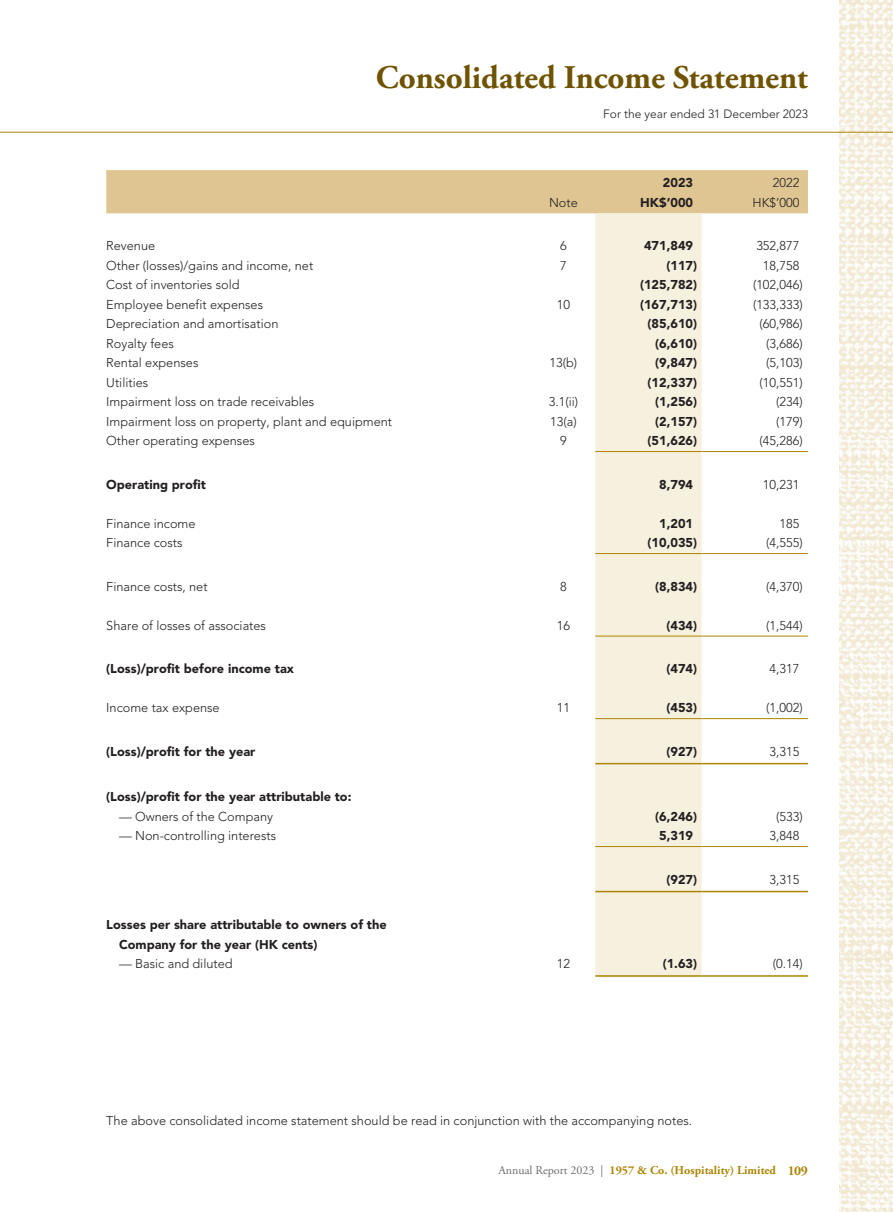
<style>
.page{position:relative;width:893px;height:1212px;background:#fff}
.page>*{position:absolute;margin:0;border:0;box-sizing:border-box;transform-origin:0 0}
.t1{font:700 33px "Adobe Garamond Pro";color:#6f5300}
.t2{font:700 13.5px "Adobe Garamond Pro";color:#ad8504}
._50_Table_txt{font:300 12.75px "Avenir LT Std";color:#231f20}
._50_Table_txt-2{font:900 12.75px/19.5px "Avenir LT Std";color:#231f20}
._00_txt{font:300 12.75px "Avenir LT Std";color:#231f20}
.t3{font:700 12px "Adobe Garamond Pro";color:#ad8504}
.t4{font:300 12px "Avenir LT Std";color:#231f20}
.s1{font-weight:400;color:#6c6d70}
</style>
<div class="page">
<img style="left:840px;top:0;width:53px;height:1212px">
<hr style="left:0;top:132px;width:893px;height:1px;background:#ad8504">
<div style="left:106px;top:170px;width:702px;height:43px;background:#dec591"></div>
<div style="left:595px;top:213px;width:107px;height:762px;background:#f6f0df"></div>
<hr style="left:595px;top:451px;width:107px;height:1px;background:#ad8504">
<hr style="left:702px;top:451px;width:106px;height:1px;background:#ad8504">
<hr style="left:595px;top:553px;width:107px;height:1px;background:#ad8504">
<hr style="left:702px;top:553px;width:106px;height:1px;background:#ad8504">
<hr style="left:595px;top:636px;width:107px;height:1px;background:#ad8504">
<hr style="left:702px;top:636px;width:106px;height:1px;background:#ad8504">
<hr style="left:595px;top:718px;width:107px;height:1px;background:#ad8504">
<hr style="left:702px;top:718px;width:106px;height:1px;background:#ad8504">
<hr style="left:595px;top:763px;width:107px;height:1px;background:#ad8504">
<hr style="left:702px;top:763px;width:106px;height:1px;background:#ad8504">
<hr style="left:595px;top:846px;width:107px;height:1px;background:#ad8504">
<hr style="left:702px;top:846px;width:106px;height:1px;background:#ad8504">
<hr style="left:595px;top:891px;width:107px;height:1px;background:#ad8504">
<hr style="left:702px;top:891px;width:106px;height:1px;background:#ad8504">
<hr style="left:595px;top:975px;width:107px;height:2px;background:#ad8504">
<hr style="left:702px;top:975px;width:106px;height:2px;background:#ad8504">
<p class="t1" style="left:376px;top:58px;width:433px">Consolidated Income Statement</p>
<p class="t4" style="left:603px;top:107px;width:206px">For the year ended 31 December 2023</p>
<p class="_50_Table_txt-2" style="left:663px;top:173px;width:32px">2023</p>
<p class="_50_Table_txt" style="left:773px;top:176px;width:28px">2022</p>
<p class="_50_Table_txt" style="left:549px;top:195px;width:30px">Note</p>
<p class="_50_Table_txt-2" style="left:640px;top:193px;width:54px">HK$’000</p>
<p class="_50_Table_txt" style="left:753px;top:195px;width:48px">HK$’000</p>
<p class="_50_Table_txt" style="left:106px;top:238px;width:50px">Revenue</p>
<p class="_50_Table_txt" style="left:560px;top:238px;width:8px">6</p>
<p class="_50_Table_txt-2" style="left:644px;top:236px;width:51px">471,849</p>
<p class="_50_Table_txt" style="left:756px;top:238px;width:45px">352,877</p>
<p class="_50_Table_txt" style="left:106px;top:258px;width:208px">Other (losses)/gains and income, net</p>
<p class="_50_Table_txt" style="left:560px;top:258px;width:8px">7</p>
<p class="_50_Table_txt-2" style="left:666px;top:255px;width:32px">(117)</p>
<p class="_50_Table_txt" style="left:763px;top:258px;width:38px">18,758</p>
<p class="_50_Table_txt" style="left:106px;top:277px;width:135px">Cost of inventories sold</p>
<p class="_50_Table_txt-2" style="left:640px;top:275px;width:59px">(125,782)</p>
<p class="_50_Table_txt" style="left:753px;top:277px;width:51px">(102,046)</p>
<p class="_50_Table_txt" style="left:106px;top:297px;width:158px">Employee benefit expenses</p>
<p class="_50_Table_txt" style="left:557px;top:297px;width:15px">10</p>
<p class="_50_Table_txt-2" style="left:640px;top:294px;width:59px">(167,713)</p>
<p class="_50_Table_txt" style="left:753px;top:297px;width:51px">(133,333)</p>
<p class="_50_Table_txt" style="left:106px;top:316px;width:174px">Depreciation and amortisation</p>
<p class="_50_Table_txt-2" style="left:648px;top:314px;width:51px">(85,610)</p>
<p class="_50_Table_txt" style="left:760px;top:316px;width:45px">(60,986)</p>
<p class="_50_Table_txt" style="left:106px;top:336px;width:69px">Royalty fees</p>
<p class="_50_Table_txt-2" style="left:655px;top:333px;width:43px">(6,610)</p>
<p class="_50_Table_txt" style="left:766px;top:336px;width:38px">(3,686)</p>
<p class="_50_Table_txt" style="left:106px;top:355px;width:94px">Rental expenses</p>
<p class="_50_Table_txt" style="left:550px;top:355px;width:29px">13(b)</p>
<p class="_50_Table_txt-2" style="left:655px;top:353px;width:43px">(9,847)</p>
<p class="_50_Table_txt" style="left:766px;top:355px;width:38px">(5,103)</p>
<p class="_50_Table_txt" style="left:106px;top:375px;width:43px">Utilities</p>
<p class="_50_Table_txt-2" style="left:648px;top:372px;width:51px">(12,337)</p>
<p class="_50_Table_txt" style="left:760px;top:375px;width:45px">(10,551)</p>
<p class="_50_Table_txt" style="left:106px;top:394px;width:210px">Impairment loss on trade receivables</p>
<p class="_50_Table_txt" style="left:549px;top:394px;width:31px">3.1(ii)</p>
<p class="_50_Table_txt-2" style="left:655px;top:392px;width:43px">(1,256)</p>
<p class="_50_Table_txt" style="left:776px;top:394px;width:28px">(234)</p>
<p class="_50_Table_txt" style="left:106px;top:414px;width:287px">Impairment loss on property, plant and equipment</p>
<p class="_50_Table_txt" style="left:550px;top:414px;width:28px">13(a)</p>
<p class="_50_Table_txt-2" style="left:655px;top:411px;width:43px">(2,157)</p>
<p class="_50_Table_txt" style="left:776px;top:414px;width:28px">(179)</p>
<p class="_50_Table_txt" style="left:106px;top:433px;width:150px">Other operating expenses</p>
<p class="_50_Table_txt" style="left:560px;top:433px;width:8px">9</p>
<p class="_50_Table_txt-2" style="left:648px;top:431px;width:51px">(51,626)</p>
<p class="_50_Table_txt" style="left:760px;top:433px;width:45px">(45,286)</p>
<p class="_50_Table_txt-2" style="left:106px;top:474px;width:101px">Operating profit</p>
<p class="_50_Table_txt-2" style="left:659px;top:474px;width:35px">8,794</p>
<p class="_50_Table_txt" style="left:763px;top:477px;width:38px">10,231</p>
<p class="_50_Table_txt" style="left:106px;top:516px;width:91px">Finance income</p>
<p class="_50_Table_txt-2" style="left:659px;top:513px;width:35px">1,201</p>
<p class="_50_Table_txt" style="left:779px;top:516px;width:21px">185</p>
<p class="_50_Table_txt" style="left:106px;top:535px;width:78px">Finance costs</p>
<p class="_50_Table_txt-2" style="left:648px;top:533px;width:51px">(10,035)</p>
<p class="_50_Table_txt" style="left:766px;top:535px;width:38px">(4,555)</p>
<p class="_50_Table_txt" style="left:106px;top:579px;width:103px">Finance costs, net</p>
<p class="_50_Table_txt" style="left:560px;top:579px;width:8px">8</p>
<p class="_50_Table_txt-2" style="left:655px;top:576px;width:43px">(8,834)</p>
<p class="_50_Table_txt" style="left:766px;top:579px;width:38px">(4,370)</p>
<p class="_50_Table_txt" style="left:106px;top:618px;width:161px">Share of losses of associates</p>
<p class="_50_Table_txt" style="left:557px;top:618px;width:15px">16</p>
<p class="_50_Table_txt-2" style="left:666px;top:615px;width:32px">(434)</p>
<p class="_50_Table_txt" style="left:766px;top:618px;width:38px">(1,544)</p>
<p class="_50_Table_txt-2" style="left:106px;top:659px;width:189px">(Loss)/profit before income tax</p>
<p class="_50_Table_txt-2" style="left:666px;top:659px;width:32px">(474)</p>
<p class="_50_Table_txt" style="left:770px;top:661px;width:31px">4,317</p>
<p class="_50_Table_txt" style="left:106px;top:700px;width:115px">Income tax expense</p>
<p class="_50_Table_txt" style="left:557px;top:700px;width:15px">11</p>
<p class="_50_Table_txt-2" style="left:666px;top:698px;width:32px">(453)</p>
<p class="_50_Table_txt" style="left:766px;top:700px;width:38px">(1,002)</p>
<p class="_50_Table_txt-2" style="left:106px;top:741px;width:151px">(Loss)/profit for the year</p>
<p class="_50_Table_txt-2" style="left:666px;top:741px;width:32px">(927)</p>
<p class="_50_Table_txt" style="left:770px;top:744px;width:31px">3,315</p>
<p class="_50_Table_txt-2" style="left:106px;top:787px;width:247px">(Loss)/profit for the year attributable to:</p>
<p class="_50_Table_txt" style="left:119px;top:809px;width:156px">— Owners of the Company</p>
<p class="_50_Table_txt-2" style="left:655px;top:806px;width:43px">(6,246)</p>
<p class="_50_Table_txt" style="left:776px;top:809px;width:28px">(533)</p>
<p class="_50_Table_txt" style="left:119px;top:828px;width:159px">— Non-controlling interests</p>
<p class="_50_Table_txt-2" style="left:659px;top:826px;width:35px">5,319</p>
<p class="_50_Table_txt" style="left:770px;top:828px;width:31px">3,848</p>
<p class="_50_Table_txt-2" style="left:666px;top:869px;width:32px">(927)</p>
<p class="_50_Table_txt" style="left:770px;top:872px;width:31px">3,315</p>
<p class="_50_Table_txt-2" style="left:119px;top:915px;width:269px;text-indent:-13px">Losses per share attributable to owners of the<br>Company for the year (HK cents)</p>
<p class="_50_Table_txt" style="left:119px;top:956px;width:115px">— Basic and diluted</p>
<p class="_50_Table_txt" style="left:557px;top:956px;width:15px">12</p>
<p class="_50_Table_txt-2" style="left:663px;top:954px;width:36px">(1.63)</p>
<p class="_50_Table_txt" style="left:773px;top:956px;width:31px">(0.14)</p>
<p class="_00_txt" style="left:106px;top:1113px;width:587px">The above consolidated income statement should be read in conjunction with the accompanying notes.</p>
<p class="t3" style="left:498px;top:1163px;width:279px"><span class="s1">Annual Report 2023 |</span> 1957 &amp; Co. (Hospitality) Limited</p>
<p class="t2" style="left:788px;top:1163px;width:22px">109</p>
</div>
